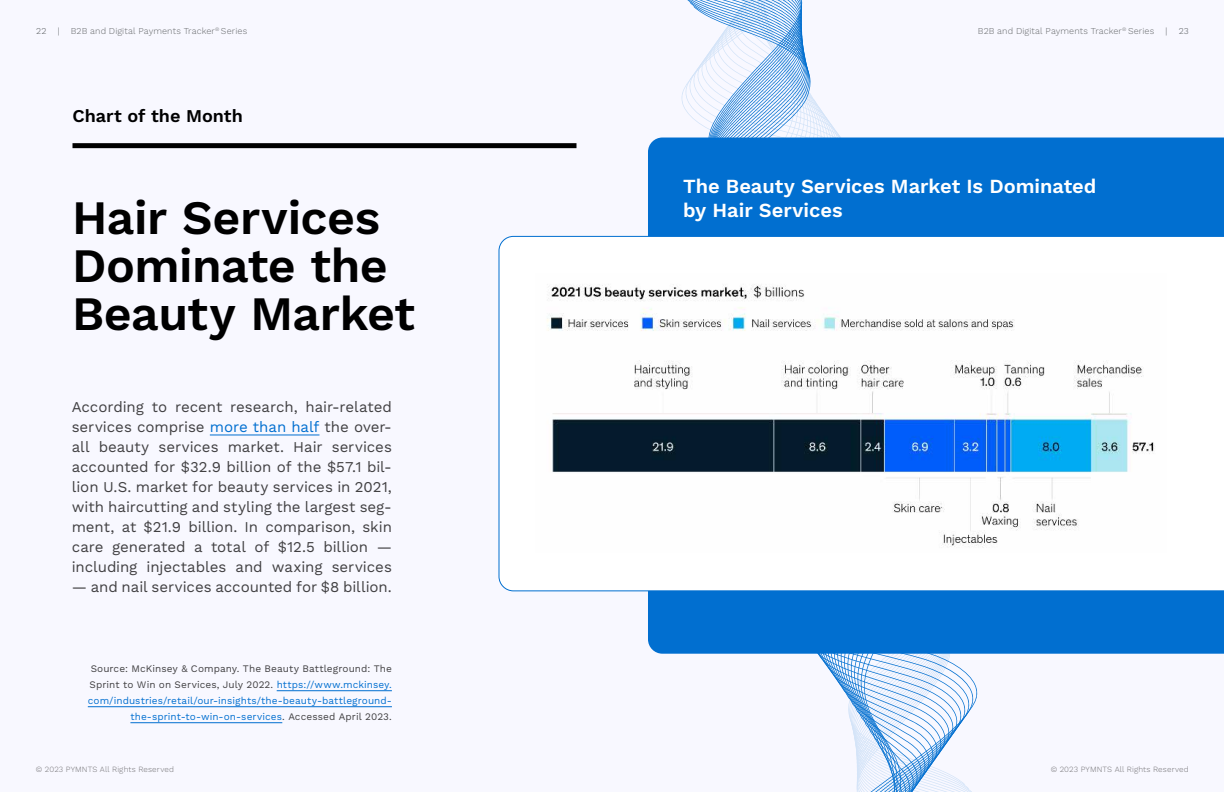
<style>
.page{position:relative;width:1224px;height:792px;background:#f8f8ff}
.page>*{position:absolute;margin:0;border:0;box-sizing:border-box;transform-origin:0 0}
.Section_Header{font:600 48px/48px "Work Sans";letter-spacing:-.01em;color:#000}
.Body{font:600 20px/24px "Work Sans";color:#fff}
.Section_Header-2{font:600 18px "Work Sans";color:#000}
.Body-2{font:15px/20px "Work Sans";letter-spacing:-.005em;color:#414042;text-align:justify}
.Body-3{font:10px/16px "Work Sans";letter-spacing:.005em;color:#016fd0;text-align:right}
.t1{font:300 9px "Work Sans";letter-spacing:.01em;color:#646769}
.t2{font:300 9px "Work Sans";color:#585c5f}
._01_-_Footer_Text{font:300 8px "Work Sans";letter-spacing:.015em;color:#717073}
.s1{color:#016fd0}
.s2{color:#414042}
</style>
<div class="page">
<svg style="left:756px;top:0;width:229px;height:785px"></svg>
<div style="left:72px;top:143px;width:505px;height:5px;background:#000"></div>
<div style="left:648px;top:138px;width:576px;height:516px;background:#016fd0"></div>
<svg style="left:499px;top:236px;width:725px;height:355px"></svg>
<hr style="left:277px;top:690px;width:115px;height:1px;background:#016fd0">
<hr style="left:88px;top:706px;width:304px;height:1px;background:#016fd0">
<hr style="left:130px;top:722px;width:152px;height:1px;background:#016fd0">
<hr style="left:210px;top:435px;width:109px;height:1px;background:#016fd0">
<img style="left:536px;top:274px;width:631px;height:278px">
<p class="t2" style="left:36px;top:26px;width:12px">22</p>
<p class="t2" style="left:58px;top:26px;width:3px">|</p>
<p class="t1" style="left:71px;top:26px;width:178px">B2B and Digital Payments Tracker<sup>®</sup> Series</p>
<p class="t1" style="left:978px;top:26px;width:178px">B2B and Digital Payments Tracker<sup>®</sup> Series</p>
<p class="t2" style="left:1166px;top:26px;width:3px">|</p>
<p class="t2" style="left:1179px;top:26px;width:12px">23</p>
<p class="Section_Header-2" style="left:72px;top:105px;width:172px">Chart of the Month</p>
<p class="Section_Header" style="left:72px;top:196px;width:345px">Hair Services<br>Dominate the<br>Beauty Market</p>
<p class="Body-2" style="left:72px;top:398px;width:322px">According to recent research, hair-related services comprise <span class="s1">more than half</span> the over&shy;all beauty services market. Hair services accounted for $32.9 billion of the $57.1 bil&shy;lion U.S. market for beauty services in 2021, with haircutting and styling the largest seg&shy;ment, at $21.9 billion. In comparison, skin care generated a total of $12.5 billion — including injectables and waxing services</p>
<p class="Body-2" style="left:72px;top:578px;width:322px">— and nail services accounted for $8 billion.</p>
<p class="Body-3" style="left:88px;top:661px;width:306px"><span class="s2">Source: McKinsey &amp; Company. The Beauty Battleground: The Sprint to Win on Services, July 2022.</span> https://www.mckinsey. com/industries/retail/our-insights/the-beauty-battleground&shy;the-sprint-to-win-on-services<span class="s2">. Accessed April 2023.</span></p>
<p class="_01_-_Footer_Text" style="left:36px;top:765px;width:140px">© 2023 PYMNTS All Rights Reserved</p>
<p class="Body" style="left:683px;top:175px;width:415px">The Beauty Services Market Is Dominated by Hair Services</p>
<p class="_01_-_Footer_Text" style="left:1051px;top:765px;width:140px">© 2023 PYMNTS All Rights Reserved</p>
</div>
